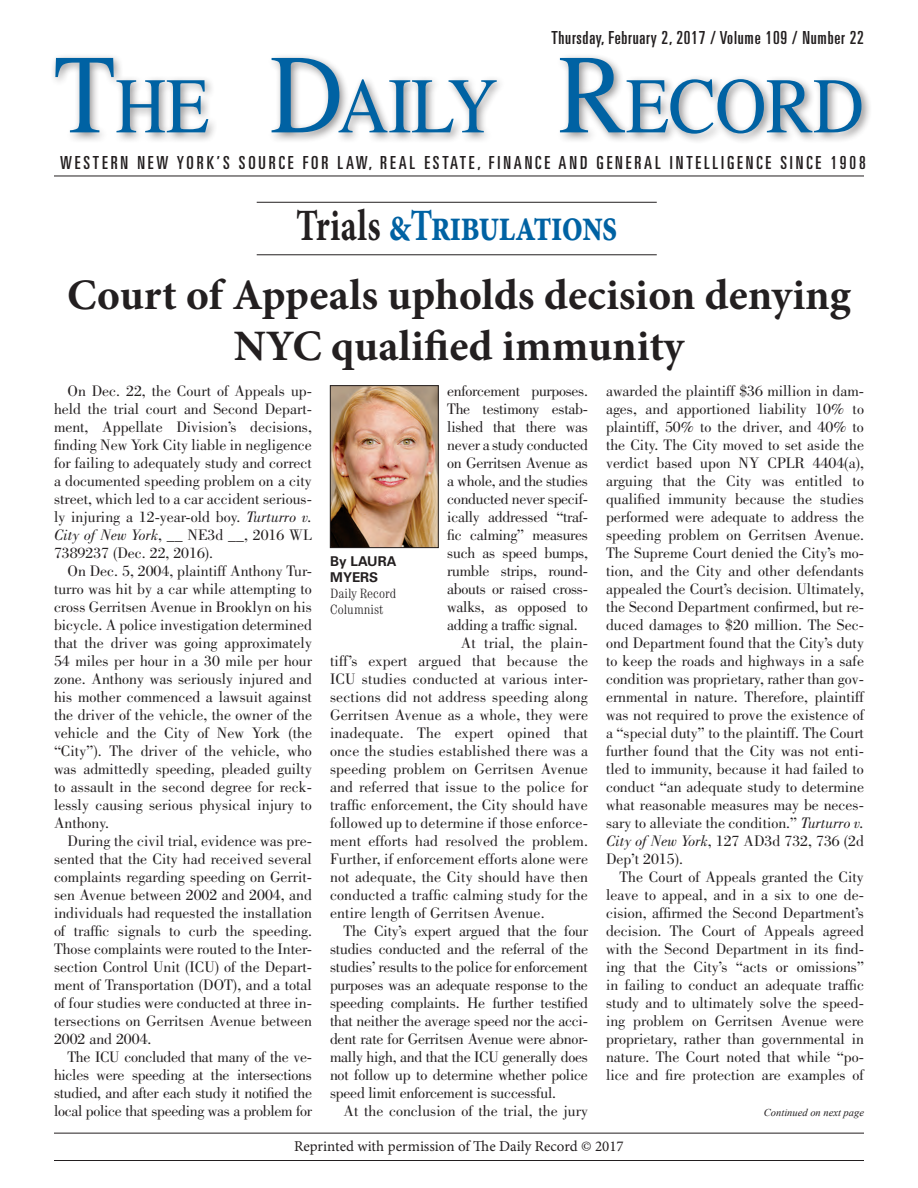
<style>
.page{position:relative;width:918px;height:1188px;background:#fff}
.page>*{position:absolute;margin:0;border:0;box-sizing:border-box;transform-origin:0 0}
.t1{font:78.75px "Times";letter-spacing:-.005em;color:#0062a3;scale:.9 1}
.t2{font:700 44.85px "Minion Pro";letter-spacing:-.035em;color:#0062a3;scale:.77 1}
.t3{font:700 43.5px/51px "Minion Pro";color:#231f20;text-align:center}
.t4{font:ultra-condensed 18px "Univers LT Std";letter-spacing:.16em;color:#231f20}
.t5{font:ultra-condensed 18px "Univers LT Std";letter-spacing:.045em;color:#231f20}
.t6{font:15.75px/18px "Bodoni Std";color:#231f20;text-align:justify}
.t7{font:15.75px "Bodoni Std";letter-spacing:-.02em;color:#231f20}
.t8{font:15px "Minion Pro";color:#231f20}
.t9{font:300 condensed 13.5px/15.8px "Century";color:#231f20}
.t10{font:700 13.5px/15.8px "Univers LT Std";color:#231f20}
.t11{font:italic 10.5px "Times New Roman";color:#231f20}
.s1{font-size:112.5px}
.s2{color:#231f20}
.s3{font-style:italic}
</style>
<div class="page">
<hr style="left:54px;top:1133px;width:810px;height:1px;background:#231f20">
<hr style="left:54px;top:1160px;width:810px;height:1px;background:#231f20">
<div style="left:50px;top:53px;width:823px;height:91px;background:#231f20;opacity:.5"></div>
<hr style="left:54px;top:176px;width:810px;height:1px;background:#231f20">
<hr style="left:257px;top:255px;width:400px;height:1px;background:#231f20">
<hr style="left:257px;top:202px;width:400px;height:1px;background:#231f20">
<img style="left:332px;top:387px;width:104px;height:159px">
<div style="left:330px;top:385px;width:108px;height:163px;border:1px solid #231f20"></div>
<p class="t5" style="left:551px;top:27px;width:314px">THURSDAY, FEBRUARY 2, 2017 / VOLUME 109 / NUMBER 22</p>
<h1 class="t1" style="left:54px;top:32px;width:845px"><span class="s1">T</span>HE <span class="s1">D</span>AILY <span class="s1">R</span>ECORD</h1>
<p class="t4" style="left:60px;top:152px;width:807px">WESTERN NEW YORK’S SOURCE FOR LAW, REAL ESTATE, FINANCE AND GENERAL INTELL IGENCE SINCE 1908</p>
<h2 class="t2" style="left:296px;top:194px;width:418px"><span class="s2">Trials</span> &amp;Tribulations</h2>
<h3 class="t3" style="left:67px;top:269px;width:785px">Court of Appeals upholds decision denying<br>NYC qualified immunity</h3>
<p class="t6" style="left:54px;top:382px;width:260px;text-indent:13px">On Dec. 22, the Court of Appeals up&shy;held the trial court and Second Depart&shy;ment, Appellate Division’s decisions, finding New York City liable in negligence for failing to adequately study and correct a documented speeding problem on a city street, which led to a car accident serious&shy;ly injuring a 12-year-old boy. <span class="s3">Turturro v.<br>City of New York</span>, __ NE3d __, 2016 WL 7389237 (Dec. 22, 2016).</p>
<p class="t6" style="left:54px;top:562px;width:260px;text-indent:13px">On Dec. 5, 2004, plaintiff Anthony Tur&shy;turro was hit by a car while attempting to cross Gerritsen Avenue in Brooklyn on his bicycle. A police investigation determined that the driver was going approximately 54 miles per hour in a 30 mile per hour zone. Anthony was seriously injured and his mother commenced a lawsuit against the driver of the vehicle, the owner of the vehicle and the City of New York (the “City”). The driver of the vehicle, who was admittedly speeding, pleaded guilty to assault in the second degree for reck&shy;lessly causing serious physical injury to Anthony.</p>
<p class="t6" style="left:54px;top:832px;width:260px;text-indent:13px">During the civil trial, evidence was pre&shy;sented that the City had received several complaints regarding speeding on Gerrit&shy;sen Avenue between 2002 and 2004, and individuals had requested the installation of traffic signals to curb the speeding.<br>Those complaints were routed to the Inter&shy;section Control Unit (ICU) of the Depart&shy;ment of Transportation (DOT), and a total of four studies were conducted at three in&shy;tersections on Gerritsen Avenue between 2002 and 2004.</p>
<p class="t6" style="left:54px;top:1048px;width:260px;text-indent:13px">The ICU concluded that many of the ve&shy;hicles were speeding at the intersections studied, and after each study it notified the local police that speeding was a problem for</p>
<p class="t7" style="left:447px;top:382px;width:142px">enforcement purposes.</p>
<p class="t7" style="left:447px;top:400px;width:142px">The testimony estab-</p>
<p class="t7" style="left:447px;top:418px;width:142px">lished that there was</p>
<p class="t7" style="left:447px;top:436px;width:142px">never a study conducted</p>
<p class="t7" style="left:447px;top:454px;width:142px">on Gerritsen Avenue as</p>
<p class="t7" style="left:447px;top:472px;width:142px">a whole, and the studies</p>
<p class="t7" style="left:447px;top:490px;width:142px">conducted never specif-</p>
<p class="t7" style="left:447px;top:508px;width:142px">ically addressed “traf-</p>
<p class="t7" style="left:447px;top:526px;width:142px">fic calming” measures</p>
<p class="t7" style="left:447px;top:544px;width:142px">such as speed bumps,</p>
<p class="t7" style="left:447px;top:562px;width:142px">rumble strips, round-</p>
<p class="t7" style="left:447px;top:580px;width:142px">abouts or raised cross-</p>
<p class="t7" style="left:447px;top:598px;width:142px">walks, as opposed to</p>
<p class="t7" style="left:447px;top:616px;width:132px">adding a traffic signal.</p>
<p class="t6" style="left:461px;top:634px;width:129px">At trial, the plain-</p>
<p class="t6" style="left:330px;top:652px;width:260px">tiff’s expert argued that because the</p>
<p class="t6" style="left:330px;top:670px;width:260px">ICU studies conducted at various inter-</p>
<p class="t6" style="left:330px;top:688px;width:259px">sections did not address speeding along</p>
<p class="t6" style="left:330px;top:706px;width:260px">Gerritsen Avenue as a whole, they were</p>
<p class="t6" style="left:330px;top:724px;width:260px">inadequate. The expert opined that</p>
<p class="t6" style="left:330px;top:742px;width:260px">once the studies established there was a</p>
<p class="t6" style="left:330px;top:760px;width:259px">speeding problem on Gerritsen Avenue</p>
<p class="t6" style="left:330px;top:778px;width:260px">and referred that issue to the police for</p>
<p class="t6" style="left:330px;top:796px;width:259px">traffic enforcement, the City should have</p>
<p class="t6" style="left:330px;top:814px;width:260px">followed up to determine if those enforce-</p>
<p class="t6" style="left:330px;top:832px;width:260px">ment efforts had resolved the problem.</p>
<p class="t6" style="left:330px;top:850px;width:260px">Further, if enforcement efforts alone were</p>
<p class="t6" style="left:330px;top:868px;width:260px">not adequate, the City should have then</p>
<p class="t6" style="left:330px;top:886px;width:259px">conducted a traffic calming study for the</p>
<p class="t6" style="left:330px;top:904px;width:216px">entire length of Gerritsen Avenue.</p>
<p class="t6" style="left:344px;top:922px;width:246px">The City’s expert argued that the four</p>
<p class="t6" style="left:330px;top:940px;width:260px">studies conducted and the referral of the</p>
<p class="t6" style="left:330px;top:958px;width:260px">studies’ results to the police for enforcement</p>
<p class="t6" style="left:330px;top:976px;width:259px">purposes was an adequate response to the</p>
<p class="t6" style="left:330px;top:994px;width:259px">speeding complaints. He further testified</p>
<p class="t6" style="left:330px;top:1012px;width:260px">that neither the average speed nor the acci-</p>
<p class="t6" style="left:330px;top:1030px;width:260px">dent rate for Gerritsen Avenue were abnor-</p>
<p class="t6" style="left:330px;top:1048px;width:259px">mally high, and that the ICU generally does</p>
<p class="t6" style="left:330px;top:1066px;width:259px">not follow up to determine whether police</p>
<p class="t6" style="left:330px;top:1084px;width:228px">speed limit enforcement is successful.</p>
<p class="t6" style="left:344px;top:1102px;width:246px">At the conclusion of the trial, the jury</p>
<p class="t10" style="left:330px;top:554px;width:68px">BY LAURA<br>MYERS</p>
<p class="t9" style="left:330px;top:585px;width:67px">Daily Record<br>Columnist</p>
<p class="t6" style="left:606px;top:382px;width:260px">awarded the plaintiff $36 million in dam&shy;ages, and apportioned liability 10% to plaintiff, 50% to the driver, and 40% to the City. The City moved to set aside the verdict based upon NY CPLR 4404(a), arguing that the City was entitled to qualified immunity because the studies performed were adequate to address the speeding problem on Gerritsen Avenue.<br>The Supreme Court denied the City’s mo&shy;tion, and the City and other defendants appealed the Court’s decision. Ultimately, the Second Department confirmed, but re&shy;duced damages to $20 million. The Sec&shy;ond Department found that the City’s duty to keep the roads and highways in a safe condition was proprietary, rather than gov&shy;ernmental in nature. Therefore, plaintiff was not required to prove the existence of a “special duty” to the plaintiff. The Court further found that the City was not enti&shy;tled to immunity, because it had failed to conduct “an adequate study to determine what reasonable measures may be neces&shy;sary to alleviate the condition.” <span class="s3">Turturro v.<br>City of New York</span>, 127 AD3d 732, 736 (2d Dep’t 2015).</p>
<p class="t6" style="left:606px;top:868px;width:260px;text-indent:13px">The Court of Appeals granted the City leave to appeal, and in a six to one de&shy;cision, affirmed the Second Department’s decision. The Court of Appeals agreed with the Second Department in its find&shy;ing that the City’s “acts or omissions” in failing to conduct an adequate traffic study and to ultimately solve the speed&shy;ing problem on Gerritsen Avenue were proprietary, rather than governmental in nature. The Court noted that while “po&shy;lice and fire protection are examples of</p>
<p class="t11" style="left:764px;top:1105px;width:102px">Continued on next page</p>
<p class="t8" style="left:294px;top:1136px;width:331px">Reprinted with permission of The Daily Record © 2017</p>
</div>
